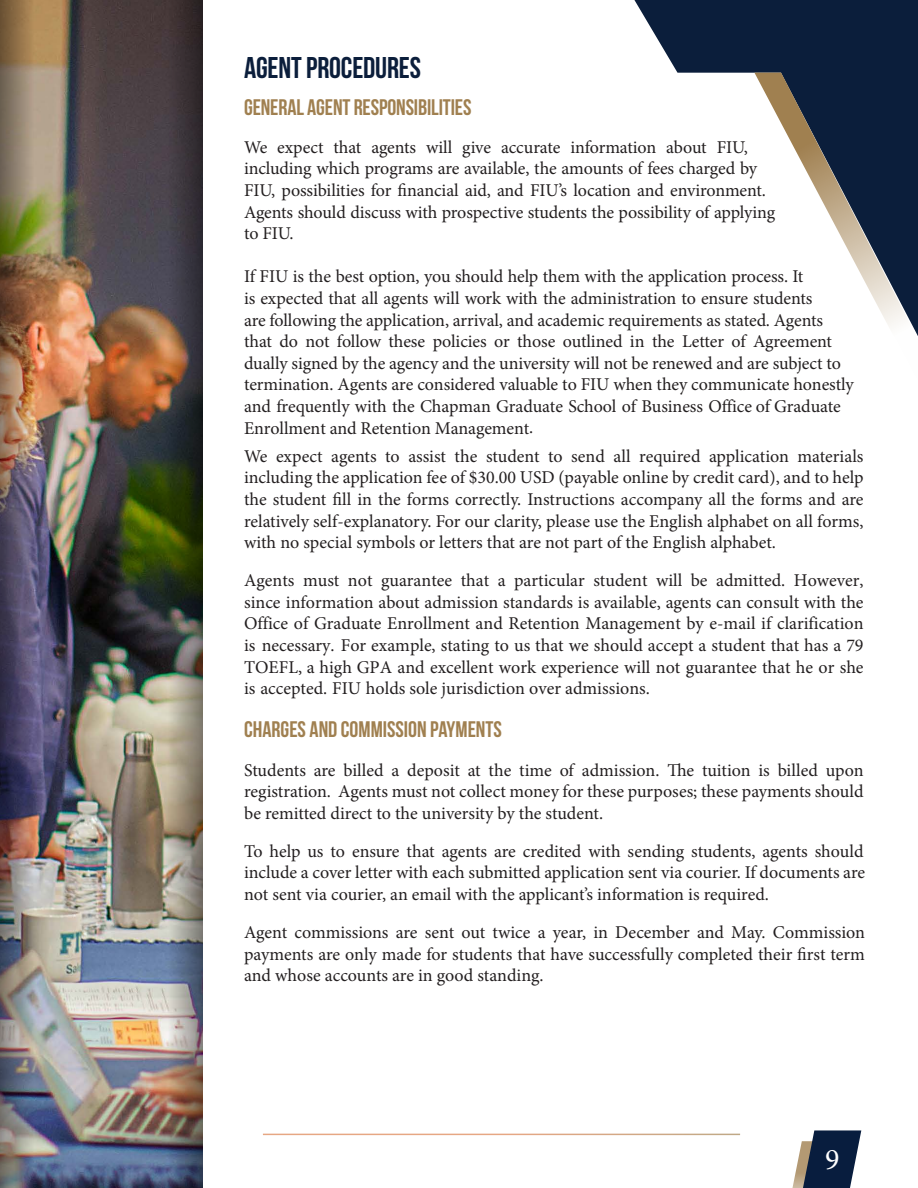
<style>
.page{position:relative;width:918px;height:1188px;background:#fff}
.page>*{position:absolute;margin:0;border:0;box-sizing:border-box;transform-origin:0 0}
.t1{font:700 30px "Bebas Neue";letter-spacing:-.005em;color:#0b1e3b}
.t2{font:30px "Minion Pro";color:#fff}
.t3{font:700 22.5px "Bebas Neue";letter-spacing:-.005em;color:#a08050}
.t4{font:18px/21.6px "Minion Pro";letter-spacing:-.005em;color:#231f20;text-align:justify}
</style>
<div class="page">
<img style="left:49px;top:0;width:119px;height:1188px">
<svg style="left:792px;top:1130px;width:69px;height:58px"></svg>
<img style="left:0;top:0;width:49px;height:1188px">
<img style="left:168px;top:0;width:34px;height:1188px">
<svg style="left:634px;top:0;width:284px;height:73px;background:#1e2f4a"></svg>
<svg style="left:754px;top:73px;width:164px;height:263px"></svg>
<p class="t1" style="left:244px;top:51px;width:178px">AGENT PROCEDURES</p>
<p class="t3" style="left:244px;top:94px;width:229px">GENERAL AGENT RESPONSIBILITIES</p>
<p class="t4" style="left:244px;top:136px;width:533px;text-align:left">We expect that agents will give accurate information about FIU, including which programs are available, the amounts of fees charged by FIU, possibilities for financial aid, and FIU’s location and environment.<br>Agents should discuss with prospective students the possibility of applying to FIU.</p>
<p class="t4" style="left:244px;top:266px;width:611px;text-align:left">If FIU is the best option, you should help them with the application process. It<br>is expected that all agents will work with the administration to ensure students<br>are following the application, arrival, and academic requirements as stated. Agents that do not follow these policies or those outlined in the Letter of Agreement dually signed by the agency and the university will not be renewed and are subject to termination. Agents are considered valuable to FIU when they communicate honestly and frequently with the Chapman Graduate School of Business Office of Graduate Enrollment and Retention Management.</p>
<p class="t4" style="left:244px;top:445px;width:621px">We expect agents to assist the student to send all required application materials including the application fee of $30.00 USD (payable online by credit card), and to help the student fill in the forms correctly. Instructions accompany all the forms and are relatively self-explanatory. For our clarity, please use the English alphabet on all forms, with no special symbols or letters that are not part of the English alphabet.</p>
<p class="t4" style="left:244px;top:570px;width:621px">Agents must not guarantee that a particular student will be admitted. However, since information about admission standards is available, agents can consult with the Office of Graduate Enrollment and Retention Management by e-mail if clarification is necessary. For example, stating to us that we should accept a student that has a 79<br>TOEFL, a high GPA and excellent work experience will not guarantee that he or she is accepted. FIU holds sole jurisdiction over admissions.</p>
<p class="t3" style="left:244px;top:717px;width:259px">CHARGES AND COMMISSION PAYMENTS</p>
<p class="t4" style="left:244px;top:759px;width:621px">Students are billed a deposit at the time of admission. The tuition is billed upon registration. Agents must not collect money for these purposes; these payments should be remitted direct to the university by the student.</p>
<p class="t4" style="left:244px;top:840px;width:623px">To help us to ensure that agents are credited with sending students, agents should include a cover letter with each submitted application sent via courier. If documents are not sent via courier, an email with the applicant’s information is required.</p>
<p class="t4" style="left:244px;top:922px;width:623px">Agent commissions are sent out twice a year, in December and May. Commission payments are only made for students that have successfully completed their first term and whose accounts are in good standing.</p>
<p class="t2" style="left:825px;top:1139px;width:16px">9</p>
</div>
